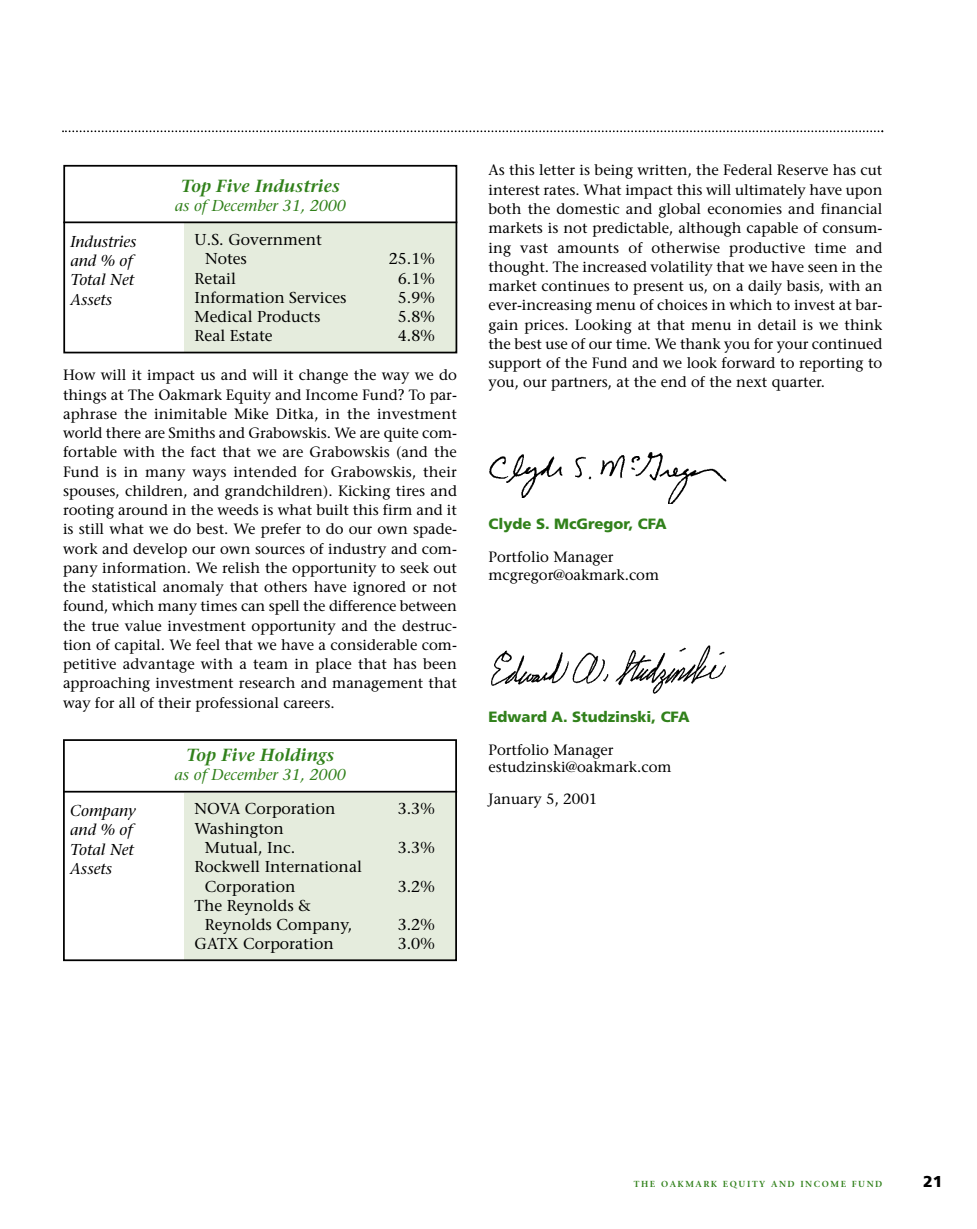
<style>
.page{position:relative;width:977px;height:1229px;background:#fff}
.page>*{position:absolute;margin:0;border:0;box-sizing:border-box;transform-origin:0 0}
.t1{font:italic 600 17.5px "Stone Serif";color:#31811b}
.t2{font:15.75px/19.2px "Stone Serif";color:#000}
.t3{font:italic 15.75px/19.2px "Stone Serif";color:#000}
.t4{font:italic 15.75px "Stone Serif";color:#31811b}
.t5{font:900 15.75px "Frutiger";color:#000}
.t6{font:14.88px/19.2px "Stone Serif";color:#000;text-align:justify}
.t7{font:900 14.88px "Frutiger";color:#31811b}
.t8{font:600 8.75px "Stone Serif";letter-spacing:.18em;color:#31811b}
</style>
<div class="page">
<svg style="left:62px;top:130px;width:821px;height:2px"></svg>
<img style="left:491px;top:645px;width:235px;height:49px">
<img style="left:489px;top:452px;width:238px;height:51px">
<div style="left:185px;top:223px;width:272px;height:130px;background:#e5ecdd"></div>
<hr style="left:63px;top:221px;width:394px;height:2px;background:#000">
<div style="left:63px;top:165px;width:394px;height:188px;border:2px solid #000"></div>
<div style="left:184px;top:793px;width:273px;height:167px;background:#e5ecdd"></div>
<hr style="left:63px;top:791px;width:394px;height:1px;background:#000">
<div style="left:63px;top:739px;width:394px;height:222px;border:2px solid #000"></div>
<p class="t3" style="left:70px;top:233px;width:68px">Industries and % of<br>Total Net<br>Assets</p>
<p class="t1" style="left:181px;top:179px;width:160px">Top Five Industries</p>
<p class="t4" style="left:175px;top:199px;width:173px">as of December 31, 2000</p>
<p class="t2" style="left:205px;top:232px;width:118px;text-indent:-11px">U.S. Government<br>Notes</p>
<p class="t2" style="left:389px;top:251px;width:47px">25.1%</p>
<p class="t2" style="left:195px;top:270px;width:43px">Retail</p>
<p class="t2" style="left:398px;top:270px;width:38px">6.1%</p>
<p class="t2" style="left:195px;top:289px;width:153px">Information Services</p>
<p class="t2" style="left:398px;top:289px;width:38px">5.9%</p>
<p class="t2" style="left:195px;top:309px;width:127px">Medical Products</p>
<p class="t2" style="left:398px;top:309px;width:38px">5.8%</p>
<p class="t2" style="left:195px;top:328px;width:80px">Real Estate</p>
<p class="t2" style="left:398px;top:328px;width:38px">4.8%</p>
<p class="t6" style="left:63px;top:367px;width:395px">How will it impact us and will it change the way we do things at The Oakmark Equity and Income Fund? To par&shy;aphrase the inimitable Mike Ditka, in the investment world there are Smiths and Grabowskis. We are quite com&shy;fortable with the fact that we are Grabowskis (and the Fund is in many ways intended for Grabowskis, their spouses, children, and grandchildren). Kicking tires and rooting around in the weeds is what built this firm and it is still what we do best. We prefer to do our own spade&shy;work and develop our own sources of industry and com&shy;pany information. We relish the opportunity to seek out the statistical anomaly that others have ignored or not found, which many times can spell the difference between the true value investment opportunity and the destruc&shy;tion of capital. We feel that we have a considerable com&shy;petitive advantage with a team in place that has been approaching investment research and management that way for all of their professional careers.</p>
<p class="t3" style="left:70px;top:802px;width:67px">Company and % of<br>Total Net<br>Assets</p>
<p class="t1" style="left:186px;top:748px;width:150px">Top Five Holdings</p>
<p class="t4" style="left:174px;top:768px;width:173px">as of December 31, 2000</p>
<p class="t2" style="left:194px;top:801px;width:142px">NOVA Corporation</p>
<p class="t2" style="left:398px;top:801px;width:38px">3.3%</p>
<p class="t2" style="left:205px;top:820px;width:92px;text-indent:-11px">Washington<br>Mutual, Inc.</p>
<p class="t2" style="left:398px;top:839px;width:38px">3.3%</p>
<p class="t2" style="left:205px;top:858px;width:158px;text-indent:-11px">Rockwell International<br>Corporation</p>
<p class="t2" style="left:205px;top:897px;width:149px;text-indent:-11px">The Reynolds &amp;<br>Reynolds Company,</p>
<p class="t2" style="left:398px;top:878px;width:38px">3.2%</p>
<p class="t2" style="left:398px;top:916px;width:38px">3.2%</p>
<p class="t2" style="left:194px;top:935px;width:141px">GATX Corporation</p>
<p class="t2" style="left:398px;top:935px;width:38px">3.0%</p>
<p class="t6" style="left:488px;top:162px;width:395px">As this letter is being written, the Federal Reserve has cut interest rates. What impact this will ultimately have upon both the domestic and global economies and financial markets is not predictable, although capable of consum&shy;ing vast amounts of otherwise productive time and thought. The increased volatility that we have seen in the market continues to present us, on a daily basis, with an ever-increasing menu of choices in which to invest at bar&shy;gain prices. Looking at that menu in detail is we think the best use of our time. We thank you for your continued support of the Fund and we look forward to reporting to you, our partners, at the end of the next quarter.</p>
<p class="t7" style="left:488px;top:518px;width:180px">Clyde S. McGregor, CFA</p>
<p class="t6" style="left:488px;top:550px;width:172px;line-height:17.5px">Portfolio Manager mcgregor@oakmark.com</p>
<p class="t7" style="left:488px;top:710px;width:203px">Edward A. Studzinski, CFA</p>
<p class="t6" style="left:488px;top:742px;width:184px;line-height:17.5px">Portfolio Manager estudzinski@oakmark.com</p>
<p class="t6" style="left:488px;top:790px;width:110px">January 5, 2001</p>
<p class="t8" style="left:633px;top:1180px;width:250px">THE OAKMARK EQUITY AND INCOME FUND</p>
<p class="t5" style="left:923px;top:1175px;width:21px">21</p>
</div>
